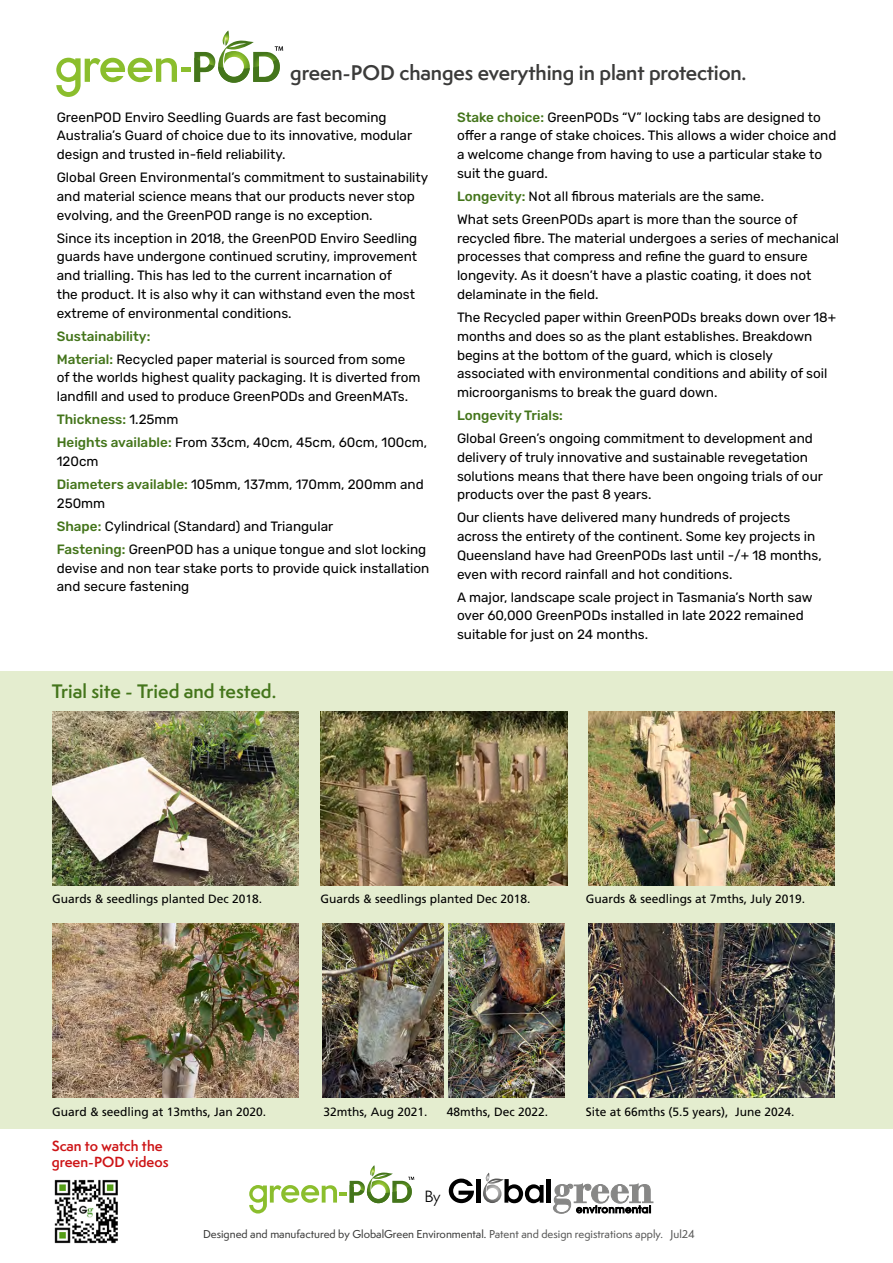
<style>
.page{position:relative;width:893px;height:1263px;background:#fff}
.page>*{position:absolute;margin:0;border:0;box-sizing:border-box;transform-origin:0 0}
.t1{font:600 19.5px "Semplicita Pro";letter-spacing:-.005em;color:#3b3b3a}
.t2{font:600 18px "Semplicita Pro";color:#44751b}
.t3{font:15px "Semplicita Pro";color:#000}
.t4{font:13.5px/18.8px "Rubik";color:#000}
.t5{font:600 13.5px/16.2px "Semplicita Pro";color:#cd1315}
.t6{font:500 13.5px "Rubik";color:#44751b}
.t7{font:12px "Frutiger LT Std";color:#000}
.t8{font:500 10.5px "Semplicita Pro";color:#3b3b3a}
.s1{font-weight:500;color:#44751b}
.s2{color:#565655}
</style>
<div class="page">
<div style="left:0;top:671px;width:893px;height:457px;background:#e4edcf"></div>
<svg style="left:249px;top:1165px;width:165px;height:49px"></svg>
<svg style="left:449px;top:1178px;width:25px;height:25px"></svg>
<div style="left:476px;top:1179px;width:5px;height:24px;background:#000"></div>
<hr style="left:547px;top:1179px;width:4px;height:24px;background:#000">
<svg style="left:483px;top:1172px;width:61px;height:31px"></svg>
<svg style="left:553px;top:1183px;width:100px;height:30px"></svg>
<div style="left:288px;top:1206px;width:98px;height:10px;background:#fff"></div>
<svg style="left:56px;top:58px;width:121px;height:39px"></svg>
<hr style="left:181px;top:68px;width:10px;height:4px;background:#8bbe2d">
<svg style="left:194px;top:30px;width:89px;height:53px"></svg>
<img style="left:54px;top:1179px;width:64px;height:64px">
<img style="left:52px;top:711px;width:247px;height:174px">
<img style="left:52px;top:923px;width:247px;height:175px">
<img style="left:448px;top:923px;width:117px;height:175px">
<img style="left:322px;top:923px;width:122px;height:175px">
<img style="left:588px;top:923px;width:247px;height:175px">
<img style="left:588px;top:711px;width:247px;height:174px">
<img style="left:321px;top:711px;width:246px;height:174px">
<h1 class="t1" style="left:290px;top:58px;width:458px">green-POD changes everything in plant protection.</h1>
<p class="t4" style="left:57px;top:108px;width:357px">GreenPOD Enviro Seedling Guards are fast becoming<br>Australia’s Guard of choice due to its innovative, modular design and trusted in-field reliability.</p>
<p class="t4" style="left:57px;top:168px;width:373px">Global Green Environmental’s commitment to sustainability and material science means that our products never stop evolving, and the GreenPOD range is no exception.</p>
<p class="t4" style="left:57px;top:229px;width:362px">Since its inception in 2018, the GreenPOD Enviro Seedling guards have undergone continued scrutiny, improvement and trialling. This has led to the current incarnation of<br>the product. It is also why it can withstand even the most extreme of environmental conditions.</p>
<p class="t4" style="left:57px;top:325px;width:350px;line-height:23px"><span class="s1">Sustainability:<br>Material:</span> Recycled paper material is sourced from some</p>
<p class="t4" style="left:57px;top:369px;width:365px">of the worlds highest quality packaging. It is diverted from landfill and used to produce GreenPODs and GreenMATs.</p>
<p class="t4" style="left:57px;top:408px;width:372px;line-height:23px"><span class="s1">Thickness:</span> 1.25mm<br><span class="s1">Heights available:</span> From 33cm, 40cm, 45cm, 60cm, 100cm,</p>
<p class="t4" style="left:57px;top:450px;width:368px;line-height:23px">120cm<br><span class="s1">Diameters available:</span> 105mm, 137mm, 170mm, 200mm and</p>
<p class="t4" style="left:57px;top:492px;width:371px;line-height:23px">250mm<br><span class="s1">Shape:</span> Cylindrical (Standard) and Triangular<br><span class="s1">Fastening:</span> GreenPOD has a unique tongue and slot locking</p>
<p class="t4" style="left:57px;top:559px;width:374px">devise and non tear stake ports to provide quick installation and secure fastening</p>
<h2 class="t2" style="left:52px;top:678px;width:226px">Trial site - Tried and tested.</h2>
<p class="t4" style="left:457px;top:108px;width:381px"><span class="s1">Stake choice:</span> GreenPODs “V” locking tabs are designed to offer a range of stake choices. This allows a wider choice and a welcome change from having to use a particular stake to suit the guard.</p>
<p class="t4" style="left:457px;top:185px;width:342px;line-height:23px"><span class="s1">Longevity:</span> Not all fibrous materials are the same.<br>What sets GreenPODs apart is more than the source of</p>
<p class="t4" style="left:457px;top:229px;width:384px">recycled fibre. The material undergoes a series of mechanical processes that compress and refine the guard to ensure longevity. As it doesn’t have a plastic coating, it does not delaminate in the field.</p>
<p class="t4" style="left:457px;top:308px;width:381px">The Recycled paper within GreenPODs breaks down over 18+ months and does so as the plant establishes. Breakdown begins at the bottom of the guard, which is closely associated with environmental conditions and ability of soil microorganisms to break the guard down.</p>
<p class="t6" style="left:457px;top:408px;width:107px">Longevity Trials:</p>
<p class="t4" style="left:457px;top:429px;width:367px">Global Green’s ongoing commitment to development and delivery of truly innovative and sustainable revegetation solutions means that there have been ongoing trials of our products over the past 8 years.</p>
<p class="t4" style="left:457px;top:509px;width:366px">Our clients have delivered many hundreds of projects across the entirety of the continent. Some key projects in Queensland have had GreenPODs last until -/+ 18 months, even with record rainfall and hot conditions.</p>
<p class="t4" style="left:457px;top:588px;width:357px">A major, landscape scale project in Tasmania’s North saw over 60,000 GreenPODs installed in late 2022 remained suitable for just on 24 months.</p>
<p class="t7" style="left:52px;top:891px;width:212px">Guards &amp; seedlings planted Dec 2018.</p>
<p class="t7" style="left:320px;top:891px;width:212px">Guards &amp; seedlings planted Dec 2018.</p>
<p class="t7" style="left:586px;top:891px;width:221px">Guards &amp; seedlings at 7mths, July 2019.</p>
<p class="t7" style="left:52px;top:1105px;width:216px">Guard &amp; seedling at 13mths, Jan 2020.</p>
<p class="t5" style="left:52px;top:1138px;width:118px">Scan to watch the green-POD videos</p>
<p class="t7" style="left:323px;top:1105px;width:106px">32mths, Aug 2021.</p>
<p class="t7" style="left:447px;top:1105px;width:103px">48mths, Dec 2022.</p>
<p class="t3" style="left:424px;top:1186px;width:18px">By</p>
<p class="t7" style="left:586px;top:1105px;width:210px">Site at 66mths (5.5 years), June 2024.</p>
<p class="t8" style="left:203px;top:1227px;width:493px">Designed and manufactured by GlobalGreen Environmental. <span class="s2">Patent and design registrations apply. Jul24</span></p>
</div>
